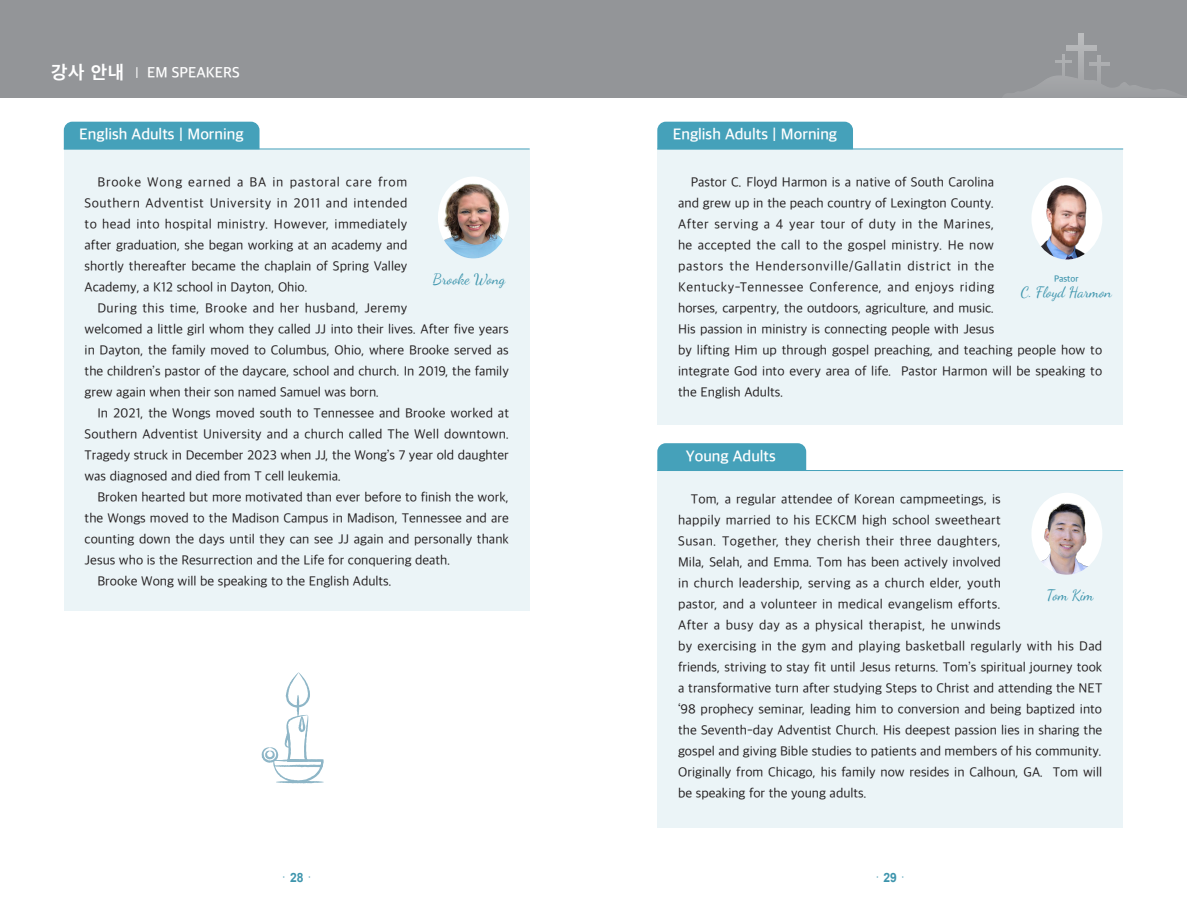
<style>
.page{position:relative;width:1187px;height:918px;background:#fff}
.page>*{position:absolute;margin:0;border:0;box-sizing:border-box;transform-origin:0 0}
.t1{font:600 15.75px "Apple SD Gothic Neo";color:#fff}
.t2{font:15px "Dancing Script";color:#3e95ad}
.t3{font:600 15px "Apple SD Gothic Neo";color:#fff}
.t4{font:13.5px/21px "Apple SD Gothic Neo";color:#231f20;text-align:justify}
.t5{font:9.75px "DX Ngo Std 20";color:#3e95ad;scale:.95 1}
.t6{font:600 9px "Apple SD Gothic Neo";color:#3e95ad}
.s1{font-weight:700;font-size:18.75px}
.s2{font-weight:800}
.s3{font-family:"Arial";font-weight:700;font-size:12.75px}
</style>
<div class="page">
<div style="left:0;top:0;width:1186px;height:98px;background:#939598"></div>
<div style="left:1078px;top:33px;width:5px;height:49px;background:#b0b1b3"></div>
<div style="left:1065px;top:45px;width:31px;height:5px;background:#b5b7b9"></div>
<hr style="left:1061px;top:54px;width:3px;height:27px;background:#fff">
<hr style="left:1054px;top:60px;width:17px;height:3px;background:#fff">
<hr style="left:1097px;top:55px;width:3px;height:32px;background:#fff">
<hr style="left:1088px;top:63px;width:21px;height:3px;background:#fff">
<svg style="left:1017px;top:75px;width:157px;height:18px"></svg>
<div style="left:64px;top:149px;width:465px;height:462px;background:#ebf4f7"></div>
<div style="left:657px;top:149px;width:466px;height:276px;background:#ebf4f7"></div>
<img style="left:438px;top:180px;width:71px;height:78px">
<hr style="left:64px;top:149px;width:465px;height:1px;background:#45a1ba">
<hr style="left:657px;top:149px;width:466px;height:1px;background:#45a1ba">
<div style="left:64px;top:122px;width:195px;height:27px;background:#45a1ba"></div>
<div style="left:657px;top:122px;width:196px;height:27px;background:#45a1ba"></div>
<div style="left:1031px;top:178px;width:71px;height:82px;background:#fff;border-radius:50%"></div>
<img style="left:1031px;top:185px;width:71px;height:75px">
<div style="left:657px;top:471px;width:466px;height:356px;background:#ebf4f7"></div>
<img style="left:1032px;top:493px;width:70px;height:82px">
<hr style="left:657px;top:470px;width:466px;height:1px;background:#45a1ba">
<div style="left:657px;top:443px;width:149px;height:28px;background:#45a1ba"></div>
<svg style="left:261px;top:672px;width:63px;height:112px"></svg>
<p class="t3" style="left:51px;top:64px;width:190px"><span class="s1">강사 안내</span> <span class="s2">–</span> EM SPEAKERS</p>
<p class="t1" style="left:79px;top:126px;width:166px">English Adults | Morning</p>
<p class="t1" style="left:672px;top:126px;width:166px">English Adults | Morning</p>
<p class="t4" style="left:85px;top:173px;width:324px;text-indent:13px">Brooke Wong earned a BA in pastoral care from Southern Adventist University in 2011 and intended to head into hospital ministry. However, immediately after graduation, she began working at an academy and shortly thereafter became the chaplain of Spring Valley Academy, a K12 school in Dayton, Ohio.</p>
<p class="t4" style="left:85px;top:299px;width:426px;text-align:left;text-indent:13px">During this time, Brooke and her husband, Jeremy<br>welcomed a little girl whom they called JJ into their lives. After five years in Dayton, the family moved to Columbus, Ohio, where Brooke served as the children’s pastor of the daycare, school and church. In 2019, the family grew again when their son named Samuel was born.</p>
<p class="t4" style="left:85px;top:404px;width:426px;text-indent:13px">In 2021, the Wongs moved south to Tennessee and Brooke worked at Southern Adventist University and a church called The Well downtown.<br>Tragedy struck in December 2023 when JJ, the Wong’s 7 year old daughter was diagnosed and died from T cell leukemia.</p>
<p class="t4" style="left:85px;top:488px;width:426px;text-indent:13px">Broken hearted but more motivated than ever before to finish the work, the Wongs moved to the Madison Campus in Madison, Tennessee and are counting down the days until they can see JJ again and personally thank Jesus who is the Resurrection and the Life for conquering death.</p>
<p class="t4" style="left:97px;top:572px;width:296px">Brooke Wong will be speaking to the English Adults.</p>
<p class="t2" style="left:433px;top:267px;width:74px">Brooke Wong</p>
<p class="t4" style="left:678px;top:173px;width:425px;text-align:left;text-indent:13px">Pastor C. Floyd Harmon is a native of South Carolina<br>and grew up in the peach country of Lexington County.<br>After serving a 4 year tour of duty in the Marines,<br>he accepted the call to the gospel ministry. He now<br>pastors the Hendersonville/Gallatin district in the Kentucky-Tennessee Conference, and enjoys riding<br>horses, carpentry, the outdoors, agriculture, and music.<br>His passion in ministry is connecting people with Jesus<br>by lifting Him up through gospel preaching, and teaching people how to integrate God into every area of life. Pastor Harmon will be speaking to the English Adults.</p>
<p class="t6" style="left:1053px;top:274px;width:26px">Pastor</p>
<p class="t2" style="left:1020px;top:281px;width:93px">C. Floyd Harmon</p>
<p class="t1" style="left:685px;top:448px;width:91px">Young Adults</p>
<p class="t4" style="left:678px;top:489px;width:426px;text-align:left;text-indent:13px">Tom, a regular attendee of Korean campmeetings, is<br>happily married to his ECKCM high school sweetheart<br>Susan. Together, they cherish their three daughters,<br>Mila, Selah, and Emma. Tom has been actively involved<br>in church leadership, serving as a church elder, youth<br>pastor, and a volunteer in medical evangelism efforts.<br>After a busy day as a physical therapist, he unwinds<br>by exercising in the gym and playing basketball regularly with his Dad friends, striving to stay fit until Jesus returns. Tom’s spiritual journey took a transformative turn after studying Steps to Christ and attending the NET ‘98 prophecy seminar, leading him to conversion and being baptized into the Seventh-day Adventist Church. His deepest passion lies in sharing the gospel and giving Bible studies to patients and members of his community.<br>Originally from Chicago, his family now resides in Calhoun, GA. Tom will be speaking for the young adults.</p>
<p class="t2" style="left:1046px;top:583px;width:49px">Tom Kim</p>
<p class="t5" style="left:281px;top:872px;width:35px">· <span class="s3">28</span> ·</p>
<p class="t5" style="left:874px;top:872px;width:35px">· <span class="s3">29</span> ·</p>
</div>
